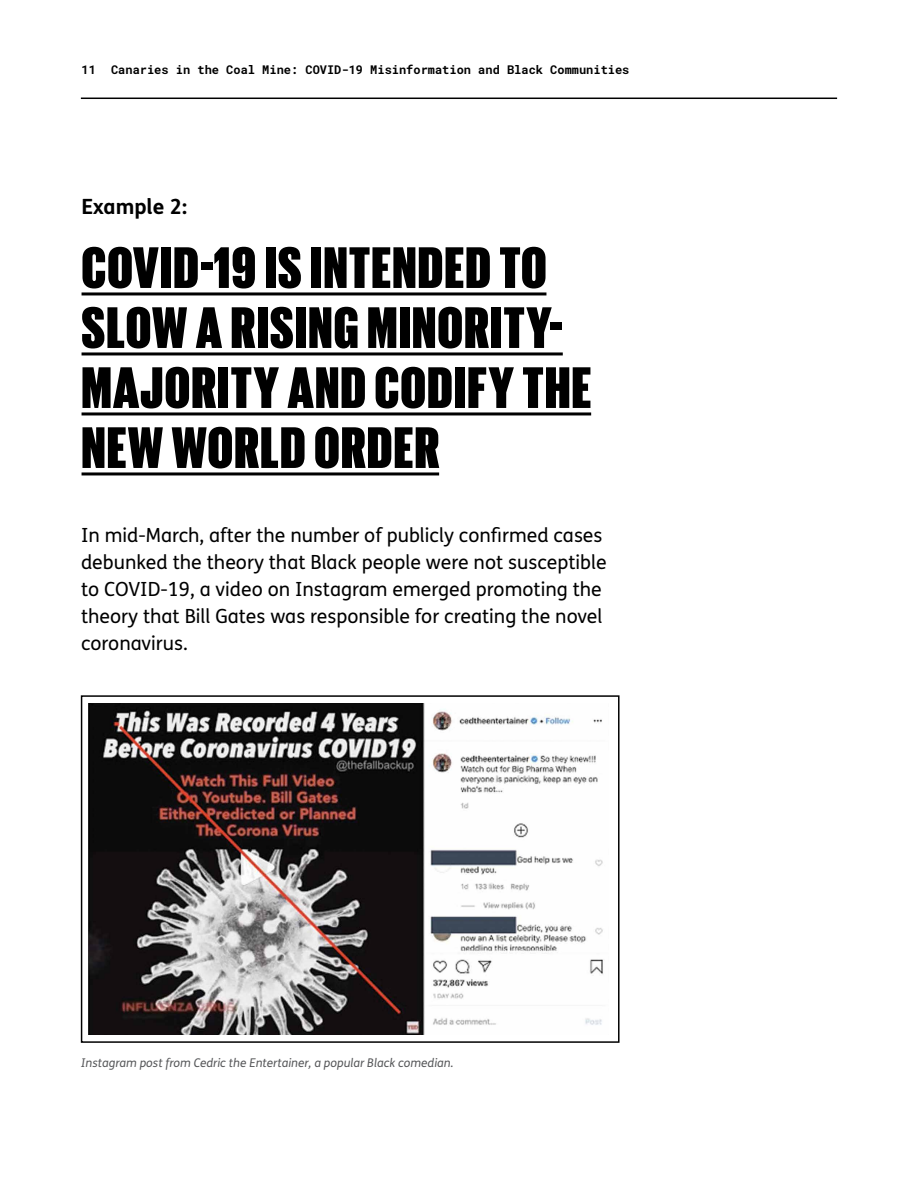
<style>
.page{position:relative;width:918px;height:1188px;background:#fff}
.page>*{position:absolute;margin:0;border:0;box-sizing:border-box;transform-origin:0 0}
.t1{font:900 60px/60px "Giorgio Sans";letter-spacing:.025em;color:#000}
.t2{font:700 21px "FS Me";color:#000}
.t3{font:19.5px/27px "FS Me";color:#000}
.t4{font:700 12px "Roboto Mono";color:#000}
.t5{font:italic 12px "FS Me";color:#58595b}
</style>
<div class="page">
<hr style="left:81px;top:98px;width:756px;height:1px;background:#000">
<hr style="left:82px;top:292px;width:464px;height:3px;background:#000">
<hr style="left:82px;top:352px;width:481px;height:3px;background:#000">
<hr style="left:82px;top:412px;width:509px;height:3px;background:#000">
<hr style="left:82px;top:472px;width:357px;height:3px;background:#000">
<div style="left:81px;top:695px;width:539px;height:348px;border:2px solid #000"></div>
<img style="left:89px;top:703px;width:514px;height:331px">
<p class="t4" style="left:82px;top:61px;width:16px">11</p>
<p class="t4" style="left:111px;top:61px;width:520px">Canaries in the Coal Mine: COVID-19 Misinformation and Black Communities</p>
<p class="t2" style="left:82px;top:191px;width:107px">Example 2:</p>
<h1 class="t1" style="left:82px;top:235px;width:511px">COVID-19 IS INTENDED TO<br>SLOW A RISING MINORITY-<br>MAJORITY AND CODIFY THE<br>NEW WORLD ORDER</h1>
<p class="t3" style="left:81px;top:522px;width:527px">In mid-March, after the number of publicly confirmed cases debunked the theory that Black people were not susceptible to COVID-19, a video on Instagram emerged promoting the theory that Bill Gates was responsible for creating the novel coronavirus.</p>
<p class="t5" style="left:81px;top:1054px;width:374px">Instagram post from Cedric the Entertainer, a popular Black comedian.</p>
</div>
